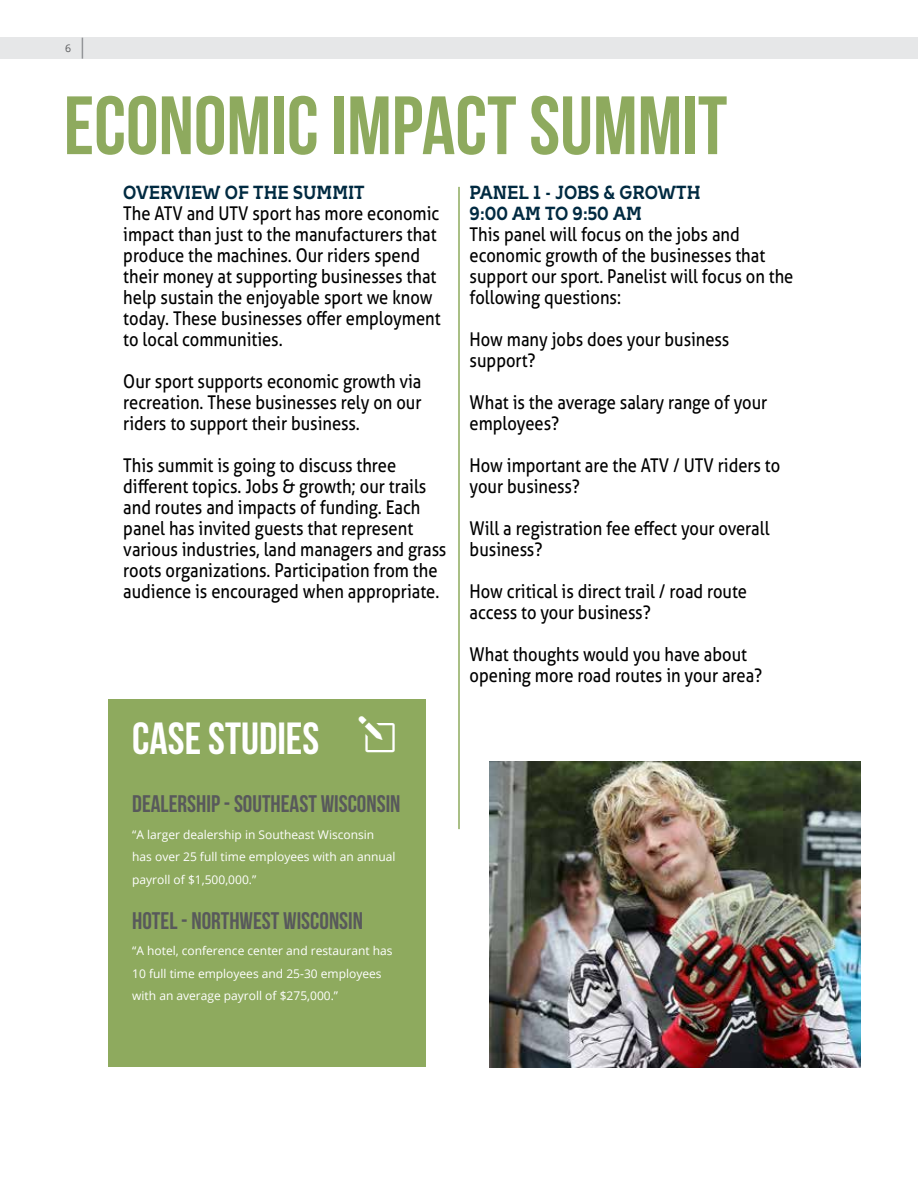
<style>
.page{position:relative;width:918px;height:1188px;background:#fff}
.page>*{position:absolute;margin:0;border:0;box-sizing:border-box;transform-origin:0 0}
.t1{font:82.5px "Bebas Neue";color:#8eaa5e}
.t2{font:45px "Bebas Neue";color:#fff}
.t3{font:36px "Elegant Icons";color:#fff}
.t4{font:24px "Bebas Neue";color:#58595b}
.t5{font:18.9px/21px "Aller";color:#000;scale:.87 1}
.t6{font:700 18.9px/21px "Kontrapunkt Bob";color:#002a41;scale:.87 1}
.t7{font:12px/22.5px "Open Sans";color:#fff}
.t8{font:10.5px "Open Sans";color:#58595b}
</style>
<div class="page">
<div style="left:0;top:38px;width:918px;height:21px;background:#e6e7e8"></div>
<svg style="left:82px;top:38px;width:1px;height:21px"></svg>
<div style="left:108px;top:699px;width:317px;height:368px;background:#8eaa5e"></div>
<hr style="left:458px;top:187px;width:2px;height:642px;background:#8eaa5e">
<img style="left:490px;top:761px;width:371px;height:306px">
<p class="t8" style="left:65px;top:41px;width:8px">6</p>
<h1 class="t1" style="left:64px;top:80px;width:665px">ECONOMIC IMPACT SUMMIT</h1>
<p class="t6" style="left:123px;top:182px;width:279px">OVERVIEW OF THE SUMMIT</p>
<p class="t5" style="left:123px;top:203px;width:366px">The ATV and UTV sport has more economic impact than just to the manufacturers that produce the machines. Our riders spend their money at supporting businesses that help sustain the enjoyable sport we know today. These businesses offer employment to local communities.</p>
<p class="t5" style="left:123px;top:371px;width:344px;text-align:justify">Our sport supports economic growth via recreation. These businesses rely on our riders to support their business.</p>
<p class="t5" style="left:123px;top:455px;width:373px">This summit is going to discuss three different topics. Jobs &amp; growth; our trails and routes and impacts of funding. Each panel has invited guests that represent various industries, land managers and grass roots organizations. Participation from the audience is encouraged when appropriate.</p>
<p class="t6" style="left:470px;top:182px;width:267px">PANEL 1 - JOBS &amp; GROWTH<br>9:00 AM TO 9:50 AM</p>
<p class="t5" style="left:470px;top:224px;width:374px">This panel will focus on the jobs and economic growth of the businesses that support our sport. Panelist will focus on the following questions:</p>
<p class="t5" style="left:470px;top:329px;width:300px">How many jobs does your business support?</p>
<p class="t5" style="left:470px;top:392px;width:344px">What is the average salary range of your employees?</p>
<p class="t5" style="left:470px;top:455px;width:359px">How important are the ATV / UTV riders to your business?</p>
<p class="t5" style="left:470px;top:518px;width:346px">Will a registration fee effect your overall business?</p>
<p class="t5" style="left:470px;top:581px;width:320px">How critical is direct trail / road route access to your business?</p>
<p class="t5" style="left:470px;top:644px;width:338px">What thoughts would you have about opening more road routes in your area?</p>
<h2 class="t2" style="left:132px;top:714px;width:189px">CASE STUDIES</h2>
<h3 class="t3" style="left:359px;top:716px;width:37px">●</h3>
<p class="t4" style="left:132px;top:790px;width:270px">DEALERSHIP - SOUTHEAST WISCONSIN</p>
<p class="t7" style="left:132px;top:823px;width:265px">“A larger dealership in Southeast Wisconsin has over 25 full time employees with an annual payroll of $1,500,000.”</p>
<p class="t4" style="left:132px;top:907px;width:232px">HOTEL - NORTHWEST WISCONSIN</p>
<p class="t7" style="left:132px;top:939px;width:262px">“A hotel, conference center and restaurant has<br>10 full time employees and 25-30 employees with an average payroll of $275,000.”</p>
</div>
